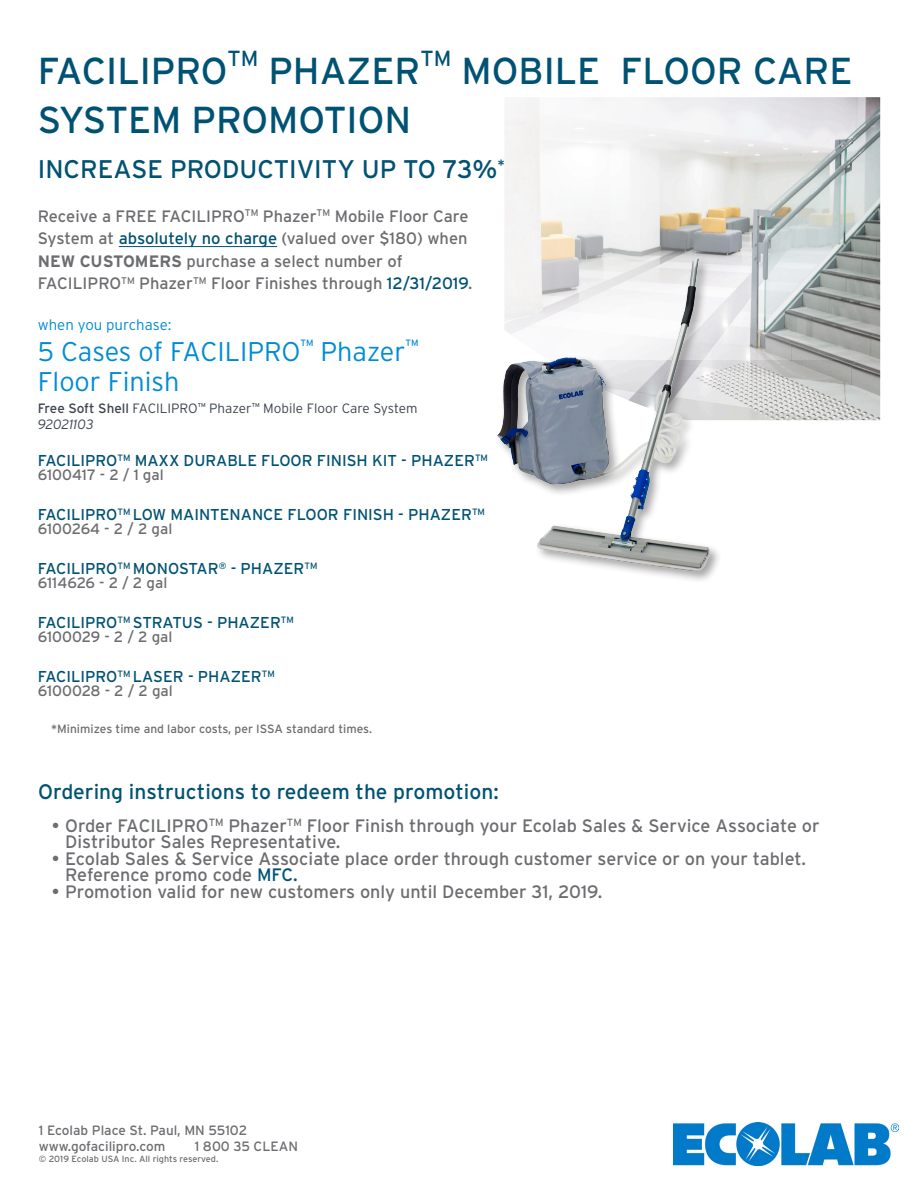
<style>
.page{position:relative;width:918px;height:1188px;background:#fff}
.page>*{position:absolute;margin:0;border:0;box-sizing:border-box;transform-origin:0 0}
.t1{font:37.5px "Interstate";color:#005273}
.t2{font:300 27px "Interstate";color:#008cd2}
.t3{font:25.5px "Interstate";color:#005273}
.t4{font:21.9px "Interstate";color:#005273}
.t5{font:21px "Interstate";color:#005273}
.t6{font:18px/16.5px "Interstate";color:#6c6d70}
.t7{font:16.5px/22.5px "Interstate";color:#6c6d70;text-align:justify}
.t8{font:15.75px "Interstate";color:#005273}
.t9{font:15px "Interstate";color:#6c6d70}
.t10{font:300 15px "Interstate";color:#008cd2}
.t11{font:13.5px "Interstate";color:#6c6d70}
.t12{font:300 13.5px "Interstate";color:#3e444f}
.t13{font:13.5px "Interstate";color:#3e444f}
.t14{font:italic 300 13.5px "Interstate";letter-spacing:-.01em;color:#3e444f}
.t15{font:12px "Interstate";color:#6c6d70}
.t16{font:9.15px "Interstate";color:#008cd2}
.t17{font:9px "Interstate";color:#6c6d70}
.t18{font:5.7px "Interstate";color:#3e444f}
.s1{color:#005273}
.s2{font-weight:700}
.s3{font-weight:300}
</style>
<div class="page">
<img style="left:733px;top:359px;width:147px;height:61px">
<svg style="left:118px;top:97px;width:763px;height:262px"></svg>
<img style="left:674px;top:1122px;width:225px;height:43px">
<hr style="left:119px;top:246px;width:158px;height:1px;background:#005273">
<img style="left:470px;top:260px;width:263px;height:321px">
<p class="t1" style="left:38px;top:48px;width:191px">FACILIPRO</p>
<p class="t4" style="left:227px;top:44px;width:32px">TM</p>
<p class="t1" style="left:268px;top:48px;width:153px">PHAZER</p>
<p class="t4" style="left:420px;top:44px;width:32px">TM</p>
<p class="t1" style="left:462px;top:48px;width:393px">MOBILE FLOOR CARE</p>
<p class="t1" style="left:38px;top:97px;width:375px">SYSTEM PROMOTION</p>
<p class="t3" style="left:38px;top:154px;width:469px">INCREASE PRODUCTIVITY UP TO 73%<sup>*</sup></p>
<p class="t7" style="left:38px;top:205px;width:432px">Receive a FREE FACILIPRO<sup>TM</sup> Phazer<sup>TM</sup> Mobile Floor Care System at <span class="s1">absolutely no charge</span> (valued over $180) when <span class="s2">NEW CUSTOMERS</span> purchase a select number of</p>
<p class="t7" style="left:38px;top:272px;width:436px">FACILIPRO<sup>TM</sup> Phazer<sup>TM</sup> Floor Finishes through <span class="s1">12/31/2019</span>.</p>
<p class="t10" style="left:38px;top:315px;width:135px">when you purchase:</p>
<p class="t2" style="left:38px;top:335px;width:264px">5 Cases of FACILIPRO</p>
<p class="t16" style="left:300px;top:338px;width:14px">TM</p>
<p class="t2" style="left:320px;top:335px;width:86px">Phazer</p>
<p class="t16" style="left:405px;top:338px;width:14px">TM</p>
<p class="t2" style="left:38px;top:365px;width:143px">Floor Finish</p>
<p class="t13" style="left:38px;top:400px;width:161px">Free Soft Shell <span class="s3">FACILIPRO</span></p>
<p class="t18" style="left:198px;top:401px;width:10px">TM</p>
<p class="t12" style="left:209px;top:400px;width:44px">Phazer</p>
<p class="t18" style="left:252px;top:401px;width:10px">TM</p>
<p class="t12" style="left:263px;top:400px;width:156px">Mobile Floor Care System</p>
<p class="t14" style="left:38px;top:416px;width:57px">92021103</p>
<p class="t8" style="left:38px;top:451px;width:452px">FACILIPRO<sup>TM</sup> MAXX DURABLE FLOOR FINISH KIT - PHAZER<sup>TM</sup></p>
<p class="t9" style="left:38px;top:465px;width:127px">6100417 - 2 / 1 gal</p>
<p class="t8" style="left:38px;top:505px;width:449px">FACILIPRO<sup>TM</sup> LOW MAINTENANCE FLOOR FINISH - PHAZER<sup>TM</sup></p>
<p class="t9" style="left:38px;top:519px;width:136px">6100264 - 2 / 2 gal</p>
<p class="t8" style="left:38px;top:559px;width:281px">FACILIPRO<sup>TM</sup> MONOSTAR<sup>®</sup> - PHAZER<sup>TM</sup></p>
<p class="t9" style="left:38px;top:573px;width:131px">6114626 - 2 / 2 gal</p>
<p class="t8" style="left:38px;top:613px;width:258px">FACILIPRO<sup>TM</sup> STRATUS - PHAZER<sup>TM</sup></p>
<p class="t9" style="left:38px;top:627px;width:136px">6100029 - 2 / 2 gal</p>
<p class="t8" style="left:38px;top:667px;width:238px">FACILIPRO<sup>TM</sup> LASER - PHAZER<sup>TM</sup></p>
<p class="t9" style="left:38px;top:681px;width:137px">6100028 - 2 / 2 gal</p>
<p class="t15" style="left:51px;top:722px;width:322px">*Minimizes time and labor costs, per ISSA standard times.</p>
<p class="t5" style="left:38px;top:779px;width:462px">Ordering instructions to redeem the promotion:</p>
<p class="t6" style="left:65px;top:817px;width:756px;text-indent:-14px">• Order FACILIPRO<sup>TM</sup> Phazer<sup>TM</sup> Floor Finish through your Ecolab Sales &amp; Service Associate or<br>Distributor Sales Representative.</p>
<p class="t6" style="left:65px;top:850px;width:742px;text-indent:-14px">• Ecolab Sales &amp; Service Associate place order through customer service or on your tablet.<br>Reference promo code <span class="s1">MFC.</span></p>
<p class="t6" style="left:52px;top:883px;width:552px">• Promotion valid for new customers only until December 31, 2019.</p>
<p class="t11" style="left:39px;top:1122px;width:210px">1 Ecolab Place St. Paul, MN 55102</p>
<p class="t11" style="left:39px;top:1138px;width:128px">www.gofacilipro.com</p>
<p class="t11" style="left:195px;top:1138px;width:105px">1 800 35 CLEAN</p>
<p class="t17" style="left:39px;top:1153px;width:181px">© 2019 Ecolab USA Inc. All rights reserved.</p>
</div>
